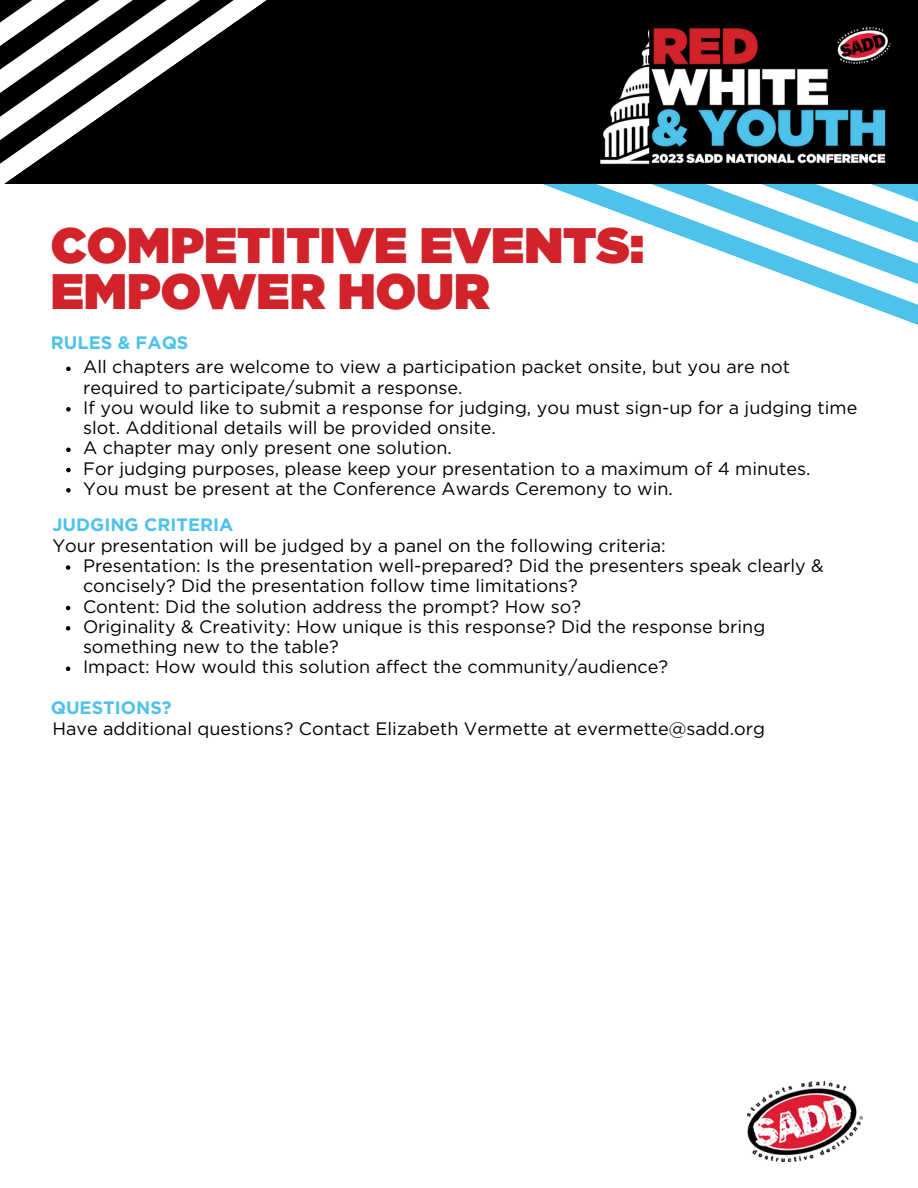
<style>
.page{position:relative;width:918px;height:1188px;background:#fff}
.page>*{position:absolute;margin:0;border:0;box-sizing:border-box;transform-origin:0 0}
.t1{font:900 49.8px/46.2px "Gotham";color:#d2232a}
.t2{font:18px/20.2px "Gotham";color:#000}
.t3{font:700 18px "Gotham";color:#4ec2ea}
</style>
<div class="page">
<svg style="left:541px;top:183px;width:377px;height:142px"></svg>
<div style="left:0;top:0;width:918px;height:183px;background:#000"></div>
<svg style="left:0;top:0;width:289px;height:184px"></svg>
<img style="left:600px;top:26px;width:291px;height:139px">
<svg style="left:66px;top:367px;width:5px;height:4px"></svg>
<svg style="left:66px;top:407px;width:5px;height:5px"></svg>
<svg style="left:66px;top:448px;width:5px;height:4px"></svg>
<svg style="left:66px;top:468px;width:5px;height:4px"></svg>
<svg style="left:66px;top:488px;width:5px;height:5px"></svg>
<svg style="left:66px;top:565px;width:4px;height:5px"></svg>
<svg style="left:66px;top:606px;width:4px;height:4px"></svg>
<svg style="left:66px;top:626px;width:4px;height:5px"></svg>
<svg style="left:66px;top:667px;width:4px;height:4px"></svg>
<img style="left:747px;top:1082px;width:116px;height:79px">
<h1 class="t1" style="left:51px;top:225px;width:595px">COMPETITIVE EVENTS:<br>EMPOWER HOUR</h1>
<p class="t3" style="left:51px;top:332px;width:139px">RULES &amp; FAQS</p>
<p class="t2" style="left:83px;top:358px;width:776px">All chapters are welcome to view a participation packet onsite, but you are not required to participate/submit a response.<br>If you would like to submit a response for judging, you must sign-up for a judging time slot. Additional details will be provided onsite.<br>A chapter may only present one solution.<br>For judging purposes, please keep your presentation to a maximum of 4 minutes.<br>You must be present at the Conference Awards Ceremony to win.</p>
<p class="t3" style="left:52px;top:514px;width:183px">JUDGING CRITERIA</p>
<p class="t2" style="left:83px;top:556px;width:742px">Presentation: Is the presentation well-prepared? Did the presenters speak clearly &amp; concisely? Did the presentation follow time limitations?<br>Content: Did the solution address the prompt? How so?<br>Originality &amp; Creativity: How unique is this response? Did the response bring something new to the table?<br>Impact: How would this solution affect the community/audience?</p>
<p class="t2" style="left:52px;top:536px;width:615px">Your presentation will be judged by a panel on the following criteria:</p>
<p class="t3" style="left:51px;top:697px;width:123px">QUESTIONS?</p>
<p class="t2" style="left:52px;top:720px;width:714px">Have additional questions? Contact Elizabeth Vermette at evermette@sadd.org</p>
</div>
